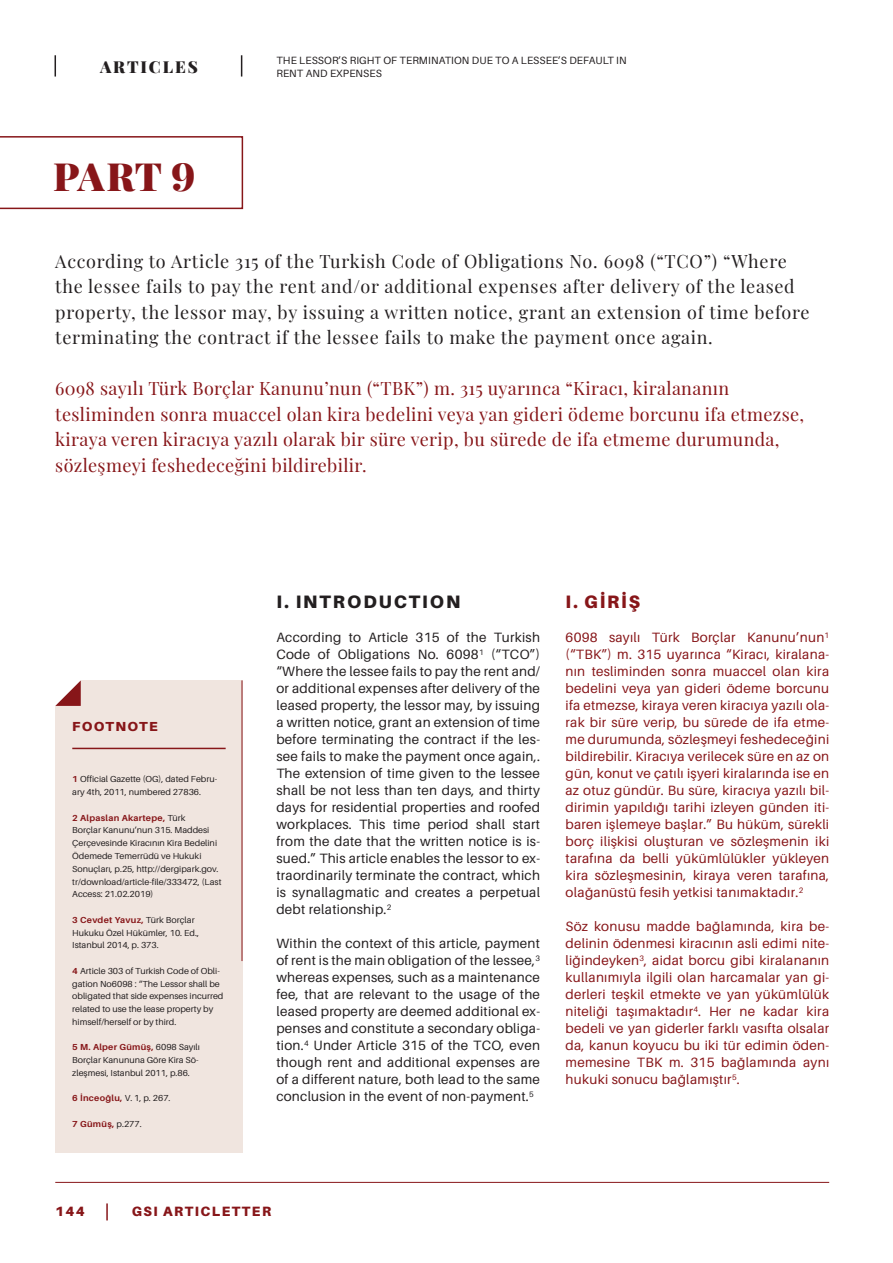
<style>
.page{position:relative;width:893px;height:1263px;background:#fff}
.page>*{position:absolute;margin:0;border:0;box-sizing:border-box;transform-origin:0 0}
.t1{font:900 39px "Playfair Display";color:#871619}
.t2{font:18px/25.5px "Playfair Display";letter-spacing:.04em;color:#231f20}
.t3{font:18px/25.5px "Playfair Display";letter-spacing:.02em;color:#871619}
.ING_metin_baslik{font:900 18px "Aileron";letter-spacing:.11em;color:#231f20}
.TR_metin_baslik{font:900 18px "Aileron";color:#871619}
.t4{font:900 16.5px "Playfair Display";letter-spacing:.12em;color:#231f20}
.ING_metin{font:13.5px/17px "Aileron";letter-spacing:.02em;color:#231f20;text-align:justify}
.TR_metin{font:13.5px/17px "Aileron";letter-spacing:.02em;color:#871619;text-align:justify}
.t5{font:900 13.5px "Aileron";letter-spacing:.11em;color:#871619}
.t6{font:900 13.05px "Aileron";letter-spacing:.1em;color:#871619}
.t7{font:10.5px/12.8px "Aileron";letter-spacing:.01em;color:#231f20}
.t8{font:8.7px/12.8px "Aileron";color:#231f20}
.t9{font:700 8.7px "Aileron";letter-spacing:.03em;color:#871619}
.s1{font-weight:700;color:#871619}
.s2{font-weight:400;color:#231f20}
</style>
<div class="page">
<svg style="left:0;top:136px;width:243px;height:73px"></svg>
<hr style="left:55px;top:1182px;width:774px;height:1px;background:#871619">
<svg style="left:106px;top:1203px;width:2px;height:17px"></svg>
<svg style="left:55px;top:55px;width:1px;height:22px"></svg>
<svg style="left:241px;top:55px;width:1px;height:22px"></svg>
<div style="left:55px;top:680px;width:187px;height:472px;background:#f0e5df"></div>
<hr style="left:72px;top:748px;width:154px;height:1px;background:#871619">
<svg style="left:55px;top:680px;width:26px;height:26px"></svg>
<hr style="left:242px;top:680px;width:1px;height:281px;background:#871619">
<p class="t4" style="left:100px;top:54px;width:99px">ARTICLES</p>
<h1 class="t1" style="left:53px;top:146px;width:144px">PART 9</h1>
<p class="t7" style="left:276px;top:54px;width:352px">THE LESSOR’S RIGHT OF TERMINATION DUE TO A LESSEE’S DEFAULT IN<br>RENT AND EXPENSES</p>
<p class="t2" style="left:55px;top:247px;width:756px">According to Article 315 of the Turkish Code of Obligations No. 6098 (“TCO”) “Where the lessee fails to pay the rent and/or additional expenses after delivery of the leased property, the lessor may, by issuing a written notice, grant an extension of time before terminating the contract if the lessee fails to make the payment once again.</p>
<p class="t3" style="left:55px;top:374px;width:750px">6098 sayılı Türk Borçlar Kanunu’nun (“TBK”) m. 315 uyarınca “Kiracı, kiralananın tesliminden sonra muaccel olan kira bedelini veya yan gideri ödeme borcunu ifa etmezse, kiraya veren kiracıya yazılı olarak bir süre verip, bu sürede de ifa etmeme durumunda, sözleşmeyi feshedeceğini bildirebilir.</p>
<p class="t6" style="left:72px;top:719px;width:87px">FOOTNOTE</p>
<p class="t8" style="left:72px;top:773px;width:146px"><span class="s1">1</span> Official Gazette (OG), dated Febru&shy;ary 4th, 2011, numbered 27836.</p>
<p class="t8" style="left:72px;top:811px;width:151px"><span class="s1">2 Alpaslan Akartepe,</span> Türk<br>Borçlar Kanunu’nun 315. Maddesi Çerçevesinde Kiracının Kira Bedelini Ödemede Temerrüdü ve Hukuki Sonuçları, p.25, http://dergipark.gov. tr/download/article-file/333472, (Last Access: 21.02.2019)</p>
<p class="t8" style="left:72px;top:913px;width:128px"><span class="s1">3 Cevdet Yavuz,</span> Türk Borçlar<br>Hukuku Özel Hükümler, 10. Ed.,<br>Istanbul 2014, p. 373.</p>
<p class="t8" style="left:72px;top:964px;width:153px"><span class="s1">4</span> Article 303 of Turkish Code of Obli&shy;gation No6098 : “The Lessor shall be obligated that side expenses incurred related to use the lease property by himself/herself or by third.</p>
<p class="t8" style="left:72px;top:1041px;width:129px"><span class="s1">5 M. Alper Gümüş,</span> 6098 Sayılı<br>Borçlar Kanununa Göre Kira Sö&shy;zleşmesi, Istanbul 2011, p.86.</p>
<p class="t9" style="left:72px;top:1093px;width:100px">6 İnceoğlu, <span class="s2">V. 1, p. 267.</span></p>
<p class="t9" style="left:72px;top:1119px;width:71px">7 Gümüş, <span class="s2">p.277.</span></p>
<p class="ING_metin_baslik" style="left:276px;top:591px;width:185px">I. INTRODUCTION</p>
<p class="ING_metin" style="left:276px;top:629px;width:265px">According to Article 315 of the Turkish Code of Obligations No. 6098<sup>1</sup> (“TCO”) “Where the lessee fails to pay the rent and/ or additional expenses after delivery of the leased property, the lessor may, by issuing a written notice, grant an extension of time before terminating the contract if the les&shy;see fails to make the payment once again,.<br>The extension of time given to the lessee shall be not less than ten days, and thirty days for residential properties and roofed workplaces. This time period shall start from the date that the written notice is is&shy;sued.” This article enables the lessor to ex&shy;traordinarily terminate the contract, which is synallagmatic and creates a perpetual debt relationship.<sup>2</sup></p>
<p class="ING_metin" style="left:276px;top:935px;width:265px">Within the context of this article, payment of rent is the main obligation of the lessee,<sup>3 </sup>whereas expenses, such as a maintenance fee, that are relevant to the usage of the leased property are deemed additional ex&shy;penses and constitute a secondary obliga&shy;tion.<sup>4</sup> Under Article 315 of the TCO, even though rent and additional expenses are of a different nature, both lead to the same conclusion in the event of non-payment.<sup>5</sup></p>
<p class="TR_metin_baslik" style="left:566px;top:591px;width:76px">I. GIRIŞ</p>
<p class="TR_metin" style="left:566px;top:629px;width:265px">6098 sayılı Türk Borçlar Kanunu’nun<sup>1 </sup>(“TBK”) m. 315 uyarınca “Kiracı, kiralana&shy;nın tesliminden sonra muaccel olan kira bedelini veya yan gideri ödeme borcunu ifa etmezse, kiraya veren kiracıya yazılı ola&shy;rak bir süre verip, bu sürede de ifa etme&shy;me durumunda, sözleşmeyi feshedeceğini bildirebilir. Kiracıya verilecek süre en az on gün, konut ve çatılı işyeri kiralarında ise en az otuz gündür. Bu süre, kiracıya yazılı bil&shy;dirimin yapıldığı tarihi izleyen günden iti&shy;baren işlemeye başlar.” Bu hüküm, sürekli borç ilişkisi oluşturan ve sözleşmenin iki tarafına da belli yükümlülükler yükleyen kira sözleşmesinin, kiraya veren tarafına, olağanüstü fesih yetkisi tanımaktadır.<sup>2</sup></p>
<p class="TR_metin" style="left:566px;top:918px;width:265px">Söz konusu madde bağlamında, kira be&shy;delinin ödenmesi kiracının asli edimi nite&shy;liğindeyken<sup>3</sup>, aidat borcu gibi kiralananın kullanımıyla ilgili olan harcamalar yan gi&shy;derleri teşkil etmekte ve yan yükümlülük niteliği taşımaktadır<sup>4</sup>. Her ne kadar kira bedeli ve yan giderler farklı vasıfta olsalar da, kanun koyucu bu iki tür edimin öden&shy;memesine TBK m. 315 bağlamında aynı hukuki sonucu bağlamıştır<sup>5</sup>.</p>
<p class="t5" style="left:55px;top:1203px;width:31px">144</p>
<p class="t5" style="left:132px;top:1203px;width:141px">GSI ARTICLETTER</p>
</div>
